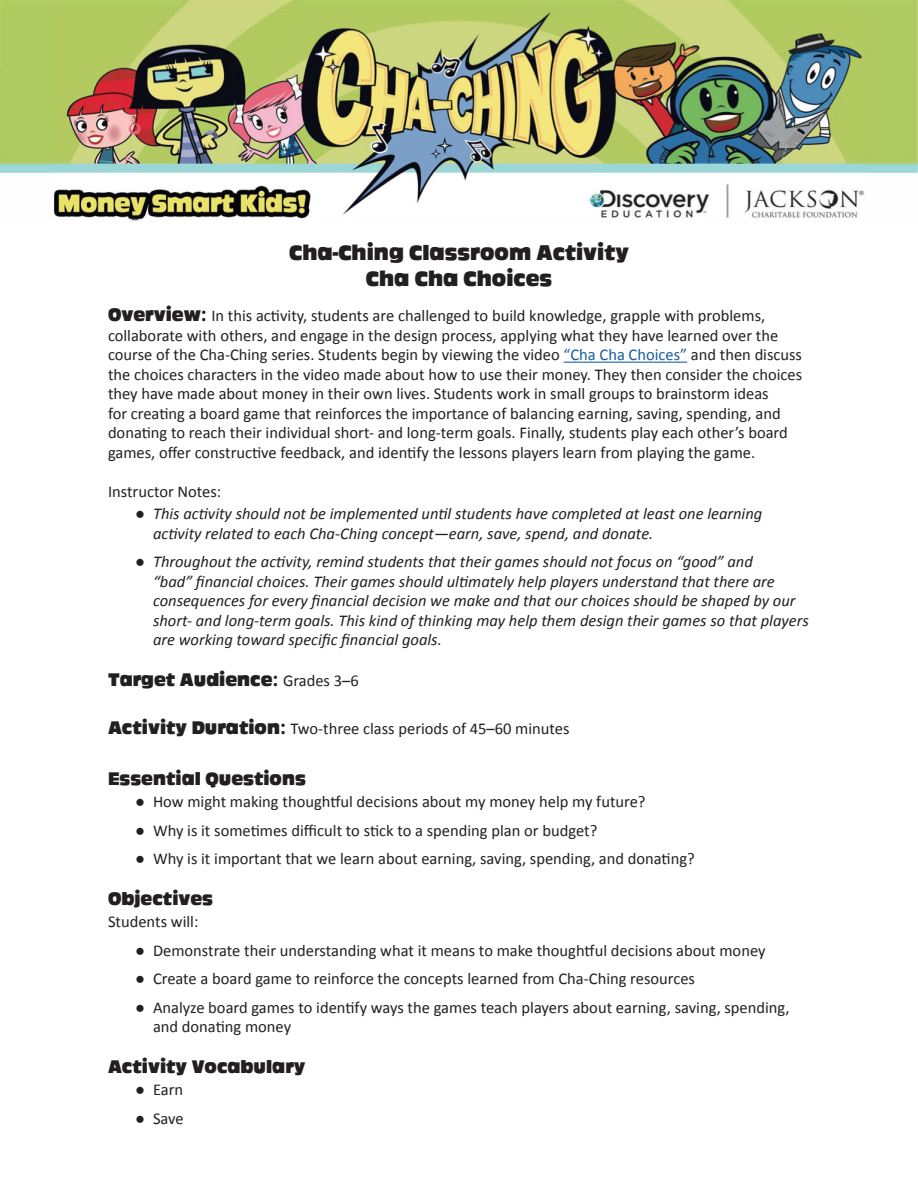
<style>
.page{position:relative;width:918px;height:1188px;background:#fff}
.page>*{position:absolute;margin:0;border:0;box-sizing:border-box;transform-origin:0 0}
.Activity_Title{font:21px "Ackbar";color:#231f20}
.Subhead_1{font:18px "Ackbar";color:#231f20}
.Subhead_1-2{font:16.5px/19.5px "Calibri";color:#231f20}
.t1{font:italic 16.5px/19.5px "Calibri";color:#231f20}
.Body_less_space{font:16.5px "Calibri";color:#231f20}
.s1{font-family:"Ackbar";font-size:18px}
.s2{color:#175d9e}
.s3{font-family:"Arial";font-style:normal}
.s4{font-family:"Calibri";font-size:16.5px}
.s5{font-family:"Arial"}
</style>
<div class="page">
<img style="left:0;top:0;width:918px;height:221px">
<hr style="left:564px;top:362px;width:123px;height:1px;background:#175d9e">
<p class="Activity_Title" style="left:289px;top:242px;width:341px">Cha-Ching Classroom Activity</p>
<p class="Activity_Title" style="left:366px;top:268px;width:188px">Cha Cha Choices</p>
<p class="Subhead_1-2" style="left:108px;top:305px;width:696px"><span class="s1">Overview:</span> In this activity, students are challenged to build knowledge, grapple with problems, collaborate with others, and engage in the design process, applying what they have learned over the course of the Cha-Ching series. Students begin by viewing the video <span class="s2">“Cha Cha Choices”</span> and then discuss the choices characters in the video made about how to use their money. They then consider the choices they have made about money in their own lives. Students work in small groups to brainstorm ideas<br>for creating a board game that reinforces the importance of balancing earning, saving, spending, and donating to reach their individual short- and long-term goals. Finally, students play each other’s board games, offer constructive feedback, and identify the lessons players learn from playing the game.</p>
<p class="Subhead_1-2" style="left:108px;top:481px;width:115px">Instructor Notes:</p>
<p class="t1" style="left:153px;top:503px;width:611px;text-indent:-18px"><span class="s3">●</span> This activity should not be implemented until students have completed at least one learning activity related to each Cha-Ching concept—earn, save, spend, and donate.</p>
<p class="t1" style="left:153px;top:551px;width:657px;text-indent:-18px"><span class="s3">●</span> Throughout the activity, remind students that their games should not focus on “good” and<br>“bad” financial choices. Their games should ultimately help players understand that there are consequences for every financial decision we make and that our choices should be shaped by our short- and long-term goals. This kind of thinking may help them design their games so that players are working toward specific financial goals.</p>
<p class="Subhead_1" style="left:108px;top:670px;width:252px">Target Audience: <span class="s4">Grades 3–6</span></p>
<p class="Subhead_1-2" style="left:108px;top:718px;width:463px"><span class="s1">Activity Duration:</span> Two-three class periods of 45–60 minutes</p>
<p class="Subhead_1" style="left:108px;top:769px;width:199px">Essential Questions</p>
<p class="Subhead_1-2" style="left:135px;top:791px;width:512px"><span class="s5">●</span> How might making thoughtful decisions about my money help my future?</p>
<p class="Subhead_1-2" style="left:135px;top:820px;width:464px"><span class="s5">●</span> Why is it sometimes difficult to stick to a spending plan or budget?</p>
<p class="Subhead_1-2" style="left:135px;top:848px;width:561px"><span class="s5">●</span> Why is it important that we learn about earning, saving, spending, and donating?</p>
<p class="Subhead_1" style="left:108px;top:889px;width:107px">Objectives</p>
<p class="Body_less_space" style="left:108px;top:912px;width:92px">Students will:</p>
<p class="Subhead_1-2" style="left:135px;top:940px;width:632px"><span class="s5">●</span> Demonstrate their understanding what it means to make thoughtful decisions about money</p>
<p class="Subhead_1-2" style="left:135px;top:968px;width:562px"><span class="s5">●</span> Create a board game to reinforce the concepts learned from Cha-Ching resources</p>
<p class="Subhead_1-2" style="left:153px;top:997px;width:638px;text-indent:-18px"><span class="s5">●</span> Analyze board games to identify ways the games teach players about earning, saving, spending, and donating money</p>
<p class="Subhead_1" style="left:108px;top:1057px;width:199px">Activity Vocabulary</p>
<p class="Subhead_1-2" style="left:135px;top:1079px;width:50px"><span class="s5">●</span> Earn</p>
<p class="Subhead_1-2" style="left:135px;top:1108px;width:50px"><span class="s5">●</span> Save</p>
</div>
